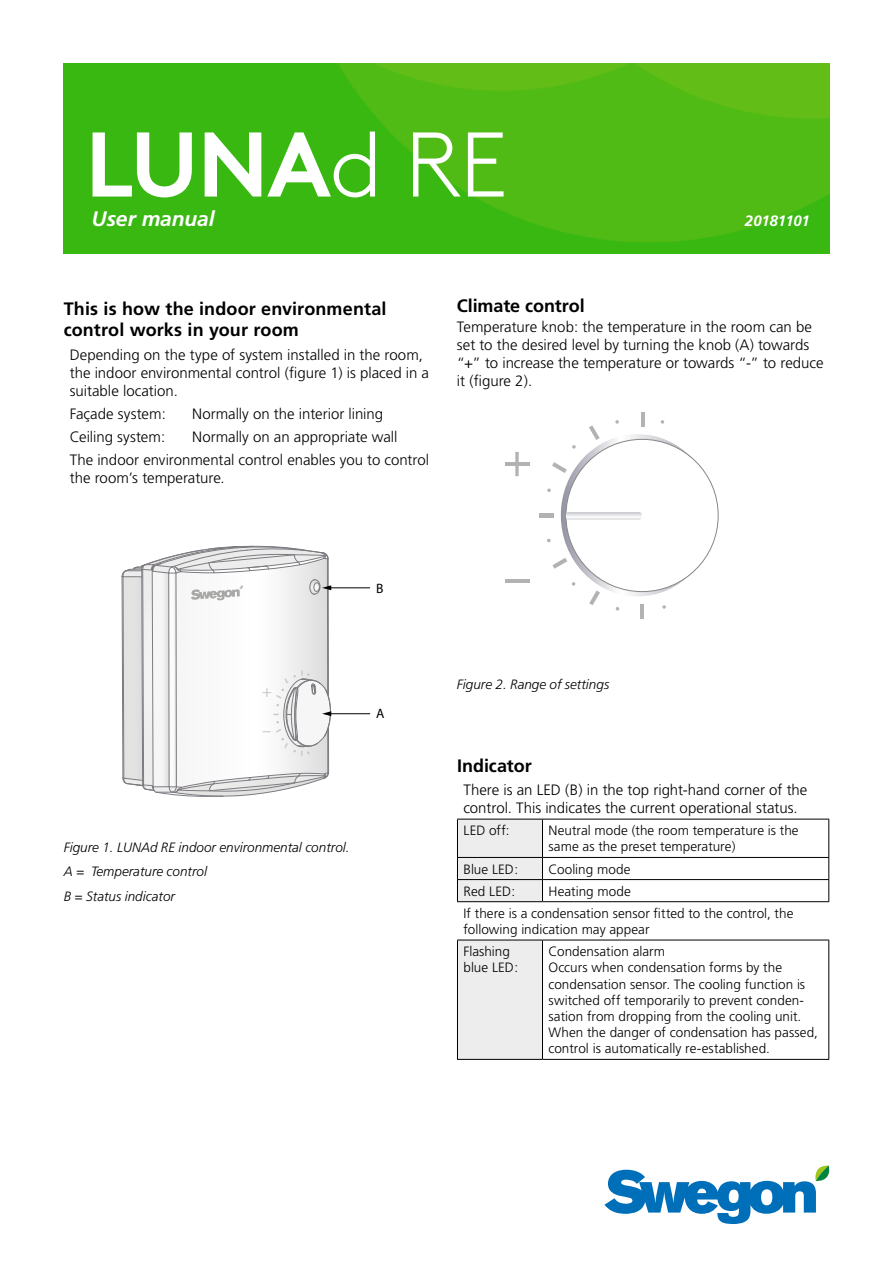
<style>
.page{position:relative;width:893px;height:1263px;background:#fff}
.page>*{position:absolute;margin:0;border:0;box-sizing:border-box;transform-origin:0 0}
.t1{font:700 91.5px "Swegon Brown";color:#fff}
.t2{font:italic 700 21px "Frutiger";letter-spacing:-.005em;color:#fff}
.t3{font:20.4px "Myriad Pro";color:#c6c6c6}
.t4{font:700 18px/21.6px "Frutiger";letter-spacing:.005em;color:#000}
.t5{font:16.35px "Myriad Pro";color:#c6c6c6}
.t6{font:300 15px/18px "Frutiger";color:#000}
.t7{font:italic 700 15px "Frutiger";letter-spacing:-.01em;color:#fff}
.t8{font:13.65px "Myriad Pro";color:#000}
.t9{font:300 13.5px/16.2px "Frutiger";letter-spacing:.005em;color:#000}
.t10{font:italic 300 13.5px/24.8px "Frutiger";color:#000}
.s1{font-weight:300}
</style>
<div class="page">
<svg style="left:604px;top:1165px;width:226px;height:59px"></svg>
<img style="left:64px;top:64px;width:765px;height:189px">
<hr style="left:539px;top:513px;width:15px;height:4px;background:#b3b2b2">
<hr style="left:641px;top:412px;width:3px;height:15px;background:#b3b2b2">
<hr style="left:640px;top:604px;width:4px;height:14px;background:#b3b2b2">
<hr style="left:505px;top:579px;width:24px;height:3px;background:#b3b2b2">
<hr style="left:505px;top:462px;width:24px;height:4px;background:#b3b2b2">
<svg style="left:515px;top:452px;width:4px;height:24px"></svg>
<svg style="left:547px;top:419px;width:167px;height:192px"></svg>
<hr style="left:330px;top:587px;width:40px;height:1px;background:#000">
<hr style="left:330px;top:713px;width:40px;height:1px;background:#000">
<hr style="left:542px;top:819px;width:287px;height:1px;background:#000">
<hr style="left:828px;top:819px;width:1px;height:38px;background:#000">
<hr style="left:542px;top:857px;width:287px;height:1px;background:#000">
<hr style="left:542px;top:879px;width:287px;height:1px;background:#000">
<svg style="left:457px;top:819px;width:86px;height:240px"></svg>
<svg style="left:828px;top:858px;width:1px;height:43px"></svg>
<hr style="left:457px;top:901px;width:85px;height:1px;background:#000">
<hr style="left:542px;top:901px;width:287px;height:1px;background:#000">
<hr style="left:457px;top:940px;width:85px;height:1px;background:#000">
<hr style="left:457px;top:940px;width:1px;height:119px;background:#000">
<hr style="left:542px;top:940px;width:287px;height:1px;background:#000">
<hr style="left:542px;top:940px;width:1px;height:119px;background:#000">
<hr style="left:828px;top:940px;width:1px;height:119px;background:#000">
<hr style="left:457px;top:1059px;width:85px;height:1px;background:#000">
<hr style="left:542px;top:1059px;width:287px;height:1px;background:#000">
<svg style="left:121px;top:545px;width:210px;height:252px"></svg>
<h1 class="t1" style="left:85px;top:90px;width:423px">LUNA<span class="s1">d RE</span></h1>
<h2 class="t2" style="left:92px;top:207px;width:124px">User manual</h2>
<p class="t7" style="left:745px;top:212px;width:67px">20181101</p>
<p class="t4" style="left:64px;top:298px;width:324px">This is how the indoor environmental control works in your room</p>
<p class="t6" style="left:70px;top:346px;width:361px">Depending on the type of system installed in the room, the indoor environmental control (figure 1) is placed in a suitable location.</p>
<p class="t6" style="left:70px;top:405px;width:98px">Façade system:</p>
<p class="t6" style="left:192px;top:405px;width:192px">Normally on the interior lining</p>
<p class="t6" style="left:70px;top:428px;width:97px">Ceiling system:</p>
<p class="t6" style="left:70px;top:426px;width:361px;line-height:23.2px;text-indent:122px">Normally on an appropriate wall<br>The indoor environmental control enables you to control</p>
<p class="t6" style="left:70px;top:469px;width:156px">the room’s temperature.</p>
<p class="t4" style="left:457px;top:295px;width:129px">Climate control</p>
<p class="t6" style="left:457px;top:318px;width:368px">Temperature knob: the temperature in the room can be set to the desired level by turning the knob (A) towards “+” to increase the temperature or towards “-” to reduce it (figure 2).</p>
<p class="t5" style="left:262px;top:682px;width:11px">+</p>
<h3 class="t3" style="left:273px;top:700px;width:8px">-</h3>
<h3 class="t3" style="left:316px;top:670px;width:8px;rotate:90deg">-</h3>
<h3 class="t3" style="left:316px;top:749px;width:8px;rotate:90deg">-</h3>
<p class="t8" style="left:376px;top:580px;width:9px">B</p>
<p class="t8" style="left:376px;top:705px;width:10px">A</p>
<p class="t10" style="left:64px;top:835px;width:287px">Figure 1. LUNAd RE indoor environmental control.<br>A = Temperature control<br>B = Status indicator</p>
<p class="t10" style="left:457px;top:672px;width:154px">Figure 2. Range of settings</p>
<p class="t4" style="left:457px;top:755px;width:76px">Indicator</p>
<p class="t6" style="left:463px;top:781px;width:345px">There is an LED (B) in the top right-hand corner of the control. This indicates the current operational status.</p>
<p class="t9" style="left:463px;top:823px;width:48px">LED off:</p>
<p class="t9" style="left:548px;top:823px;width:252px">Neutral mode (the room temperature is the same as the preset temperature)</p>
<p class="t9" style="left:463px;top:861px;width:56px">Blue LED:</p>
<p class="t9" style="left:548px;top:861px;width:83px">Cooling mode</p>
<p class="t9" style="left:463px;top:883px;width:53px">Red LED:</p>
<p class="t9" style="left:463px;top:880px;width:331px;line-height:22.2px;text-indent:85px">Heating mode<br>If there is a condensation sensor fitted to the control, the</p>
<p class="t9" style="left:463px;top:918px;width:187px;line-height:22.2px">following indication may appear<br>Flashing</p>
<p class="t9" style="left:463px;top:960px;width:56px">blue LED:</p>
<p class="t9" style="left:548px;top:943px;width:271px">Condensation alarm<br>Occurs when condensation forms by the condensation sensor. The cooling function is switched off temporarily to prevent conden&shy;sation from dropping from the cooling unit.<br>When the danger of condensation has passed, control is automatically re-established.</p>
</div>
